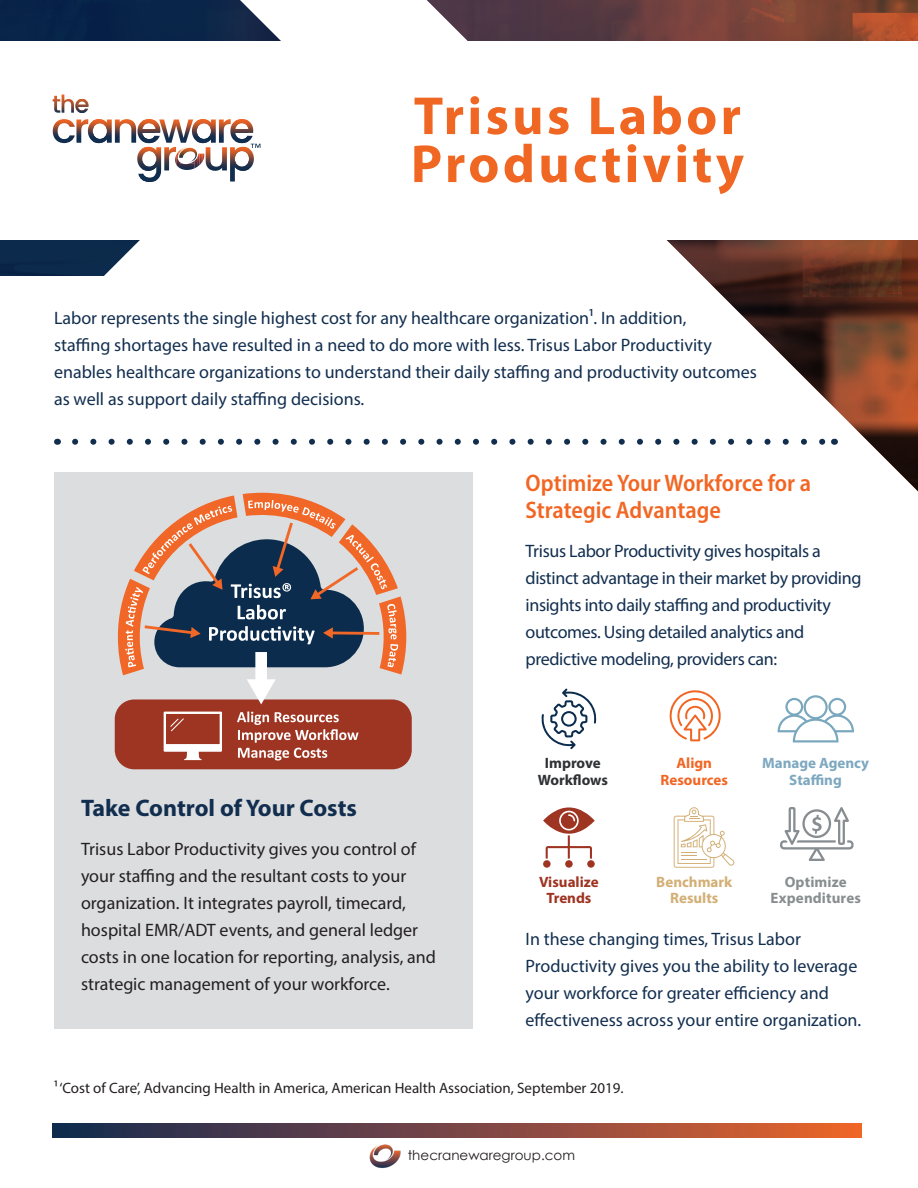
<style>
.page{position:relative;width:918px;height:1188px;background:#fff}
.page>*{position:absolute;margin:0;border:0;box-sizing:border-box;transform-origin:0 0}
.t1{font:700 54px "Myriad Pro";letter-spacing:.06em;color:#f06623}
.t2{font:600 semi-condensed 24px/27px "Myriad Pro";color:#f26624}
.Section_Header{font:700 24px "Myriad Pro";color:#122e4f}
.t3{font:18px/27px "Myriad Pro";color:#122e4f}
.Section_Header-2{font:18px/27px "Myriad Pro";color:#231f20}
.t4{font:18px/27px "Myriad Pro";letter-spacing:-.02em;color:#122e4f}
.t5{font:15px "Myriad Pro";color:#231f20}
.t6{font:700 15px/16.5px "Myriad Pro";color:#7da8bf;text-align:center}
.t7{font:700 15px "Myriad Pro";letter-spacing:.01em;color:#888e90}
.t8{font:700 15px "Myriad Pro";letter-spacing:-.005em;color:#2e3033}
.t9{font:700 15px "Myriad Pro";color:#d3af75}
.t10{font:700 15px "Myriad Pro";color:#9e3321}
.t11{font:700 15px "Myriad Pro";color:#f26624}
.t12{font:13.5px "Century Gothic";color:#231f20}
</style>
<div class="page">
<div style="left:54px;top:472px;width:418px;height:557px;background:#dcdddf"></div>
<div style="left:115px;top:699px;width:297px;height:70px;background:#9e3522;border-radius:19px"></div>
<svg style="left:237px;top:711px;width:121px;height:50px"></svg>
<svg style="left:164px;top:712px;width:58px;height:48px"></svg>
<svg style="left:118px;top:493px;width:288px;height:211px"></svg>
<img style="left:369px;top:1144px;width:32px;height:25px">
<svg style="left:53px;top:1123px;width:808px;height:15px;background:#7c4641"></svg>
<img style="left:0;top:0;width:918px;height:491px">
<div style="left:0;top:276px;width:614px;height:155px;background:#fff"></div>
<div style="left:0;top:41px;width:918px;height:199px;background:#fff"></div>
<img style="left:137px;top:147px;width:24px;height:35px">
<img style="left:164px;top:147px;width:11px;height:23px">
<img style="left:180px;top:168px;width:15px;height:2px">
<svg style="left:175px;top:146px;width:29px;height:22px"></svg>
<img style="left:179px;top:148px;width:18px;height:15px">
<img style="left:206px;top:147px;width:21px;height:24px">
<img style="left:230px;top:147px;width:24px;height:35px">
<svg style="left:251px;top:144px;width:9px;height:4px"></svg>
<img style="left:53px;top:119px;width:59px;height:24px">
<img style="left:93px;top:119px;width:14px;height:24px">
<img style="left:115px;top:119px;width:101px;height:24px">
<img style="left:143px;top:119px;width:12px;height:24px">
<img style="left:197px;top:119px;width:14px;height:24px">
<img style="left:219px;top:119px;width:34px;height:24px">
<img style="left:235px;top:119px;width:13px;height:24px">
<img style="left:53px;top:96px;width:7px;height:17px">
<img style="left:62px;top:95px;width:12px;height:18px">
<img style="left:75px;top:99px;width:14px;height:14px">
<svg style="left:75px;top:439px;width:750px;height:6px"></svg>
<svg style="left:541px;top:688px;width:55px;height:61px"></svg>
<div style="left:543px;top:860px;width:8px;height:8px;background:#9e3422;border-radius:50%"></div>
<div style="left:587px;top:860px;width:8px;height:8px;background:#9e3422;border-radius:50%"></div>
<div style="left:565px;top:860px;width:8px;height:8px;background:#9e3422;border-radius:50%"></div>
<svg style="left:543px;top:807px;width:52px;height:52px"></svg>
<svg style="left:674px;top:807px;width:61px;height:61px"></svg>
<svg style="left:780px;top:807px;width:74px;height:54px"></svg>
<svg style="left:778px;top:695px;width:76px;height:47px"></svg>
<svg style="left:669px;top:690px;width:52px;height:51px"></svg>
<p class="t1" style="left:414px;top:81px;width:329px">Trisus Labor</p>
<p class="t1" style="left:411px;top:129px;width:335px">Productivity</p>
<p class="t3" style="left:54px;top:304px;width:634px">Labor represents the single highest cost for any healthcare organization1. In addition,</p>
<p class="t3" style="left:54px;top:331px;width:659px">staffing shortages have resulted in a need to do more with less. Trisus Labor Productivity</p>
<p class="t3" style="left:54px;top:358px;width:705px">enables healthcare organizations to understand their daily staffing and productivity outcomes</p>
<p class="t3" style="left:54px;top:385px;width:312px">as well as support daily staffing decisions.</p>
<p class="t2" style="left:526px;top:468px;width:287px">Optimize Your Workforce for a<br>Strategic Advantage</p>
<p class="t4" style="left:526px;top:537px;width:337px">Trisus Labor Productivity gives hospitals a distinct advantage in their market by providing insights into daily staffing and productivity outcomes. Using detailed analytics and predictive modeling, providers can:</p>
<p class="Section_Header" style="left:81px;top:792px;width:277px">Take Control of Your Costs</p>
<p class="Section_Header-2" style="left:81px;top:835px;width:357px">Trisus Labor Productivity gives you control of your staffing and the resultant costs to your organization. It integrates payroll, timecard, hospital EMR/ADT events, and general ledger costs in one location for reporting, analysis, and strategic management of your workforce.</p>
<p class="t8" style="left:545px;top:753px;width:57px">Improve</p>
<p class="t8" style="left:538px;top:770px;width:72px">Workflows</p>
<p class="t10" style="left:539px;top:872px;width:61px">Visualize</p>
<p class="t10" style="left:546px;top:888px;width:47px">Trends</p>
<p class="t11" style="left:677px;top:753px;width:37px">Align</p>
<p class="t11" style="left:661px;top:770px;width:69px">Resources</p>
<p class="t6" style="left:762px;top:754px;width:109px">Manage Agency<br>Staffing</p>
<p class="t9" style="left:656px;top:872px;width:78px">Benchmark</p>
<p class="t9" style="left:670px;top:888px;width:50px">Results</p>
<p class="t7" style="left:785px;top:872px;width:64px">Optimize</p>
<p class="t7" style="left:771px;top:888px;width:92px">Expenditures</p>
<p class="t3" style="left:526px;top:925px;width:337px">In these changing times, Trisus Labor Productivity gives you the ability to leverage your workforce for greater efficiency and effectiveness across your entire organization.</p>
<p class="t5" style="left:54px;top:1079px;width:571px">1 ‘Cost of Care’, Advancing Health in America, American Health Association, September 2019.</p>
<p class="t12" style="left:408px;top:1145px;width:169px">thecranewaregroup.com</p>
</div>
